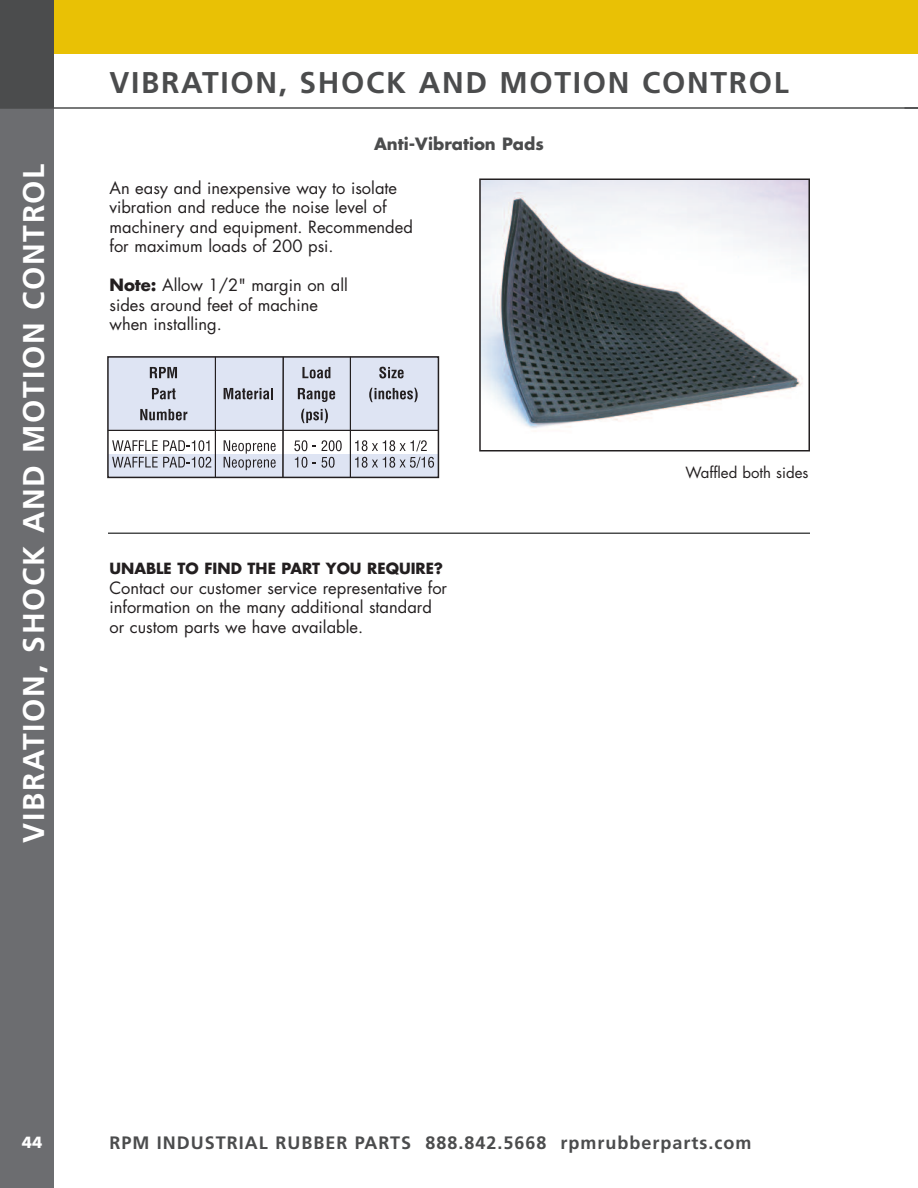
<style>
.page{position:relative;width:918px;height:1188px;background:#fff}
.page>*{position:absolute;margin:0;border:0;box-sizing:border-box;transform-origin:0 0}
.t1{font:700 30px "Frutiger";letter-spacing:.055em;color:#4b4c4d}
.t2{font:700 30px "Frutiger";letter-spacing:.055em;color:#fff}
.t3{font:700 18px "Frutiger";letter-spacing:.055em;color:#4b4c4d}
.t4{font:16.5px/19.5px "Futura";color:#231f20}
.t5{font:700 16.5px "Futura";color:#4b4c4d}
.t6{font:700 15px "Futura";color:#231f20}
.t7{font:15px "Futura";color:#231f20}
.t8{font:700 15px "Futura";color:#fff}
.s1{font-weight:700}
</style>
<div class="page">
<div style="left:0;top:0;width:918px;height:54px;background:#e9c105"></div>
<div style="left:0;top:0;width:54px;height:1188px;background:#6c6d70"></div>
<hr style="left:0;top:107px;width:918px;height:2px;background:#4b4c4d">
<div style="left:0;top:0;width:54px;height:108px;background:#4b4c4d"></div>
<img style="left:482px;top:181px;width:325px;height:247px">
<div style="left:479px;top:178px;width:331px;height:274px;border:2px solid #231f20"></div>
<div style="left:108px;top:454px;width:330px;height:23px;background:#dee4f3"></div>
<div style="left:108px;top:357px;width:330px;height:73px;background:#dee4f3"></div>
<svg style="left:112px;top:440px;width:97px;height:11px"></svg>
<svg style="left:294px;top:440px;width:13px;height:11px"></svg>
<svg style="left:322px;top:440px;width:20px;height:11px"></svg>
<svg style="left:355px;top:440px;width:72px;height:11px"></svg>
<svg style="left:112px;top:457px;width:99px;height:11px"></svg>
<svg style="left:224px;top:440px;width:52px;height:30px"></svg>
<svg style="left:295px;top:457px;width:12px;height:11px"></svg>
<svg style="left:313px;top:457px;width:22px;height:11px"></svg>
<svg style="left:355px;top:457px;width:79px;height:11px"></svg>
<hr style="left:108px;top:430px;width:330px;height:1px;background:#231f20">
<hr style="left:215px;top:357px;width:1px;height:120px;background:#231f20">
<hr style="left:282px;top:357px;width:2px;height:120px;background:#231f20">
<hr style="left:350px;top:357px;width:1px;height:120px;background:#231f20">
<div style="left:107px;top:356px;width:332px;height:122px;border:2px solid #231f20"></div>
<svg style="left:150px;top:367px;width:27px;height:11px"></svg>
<svg style="left:302px;top:367px;width:28px;height:11px"></svg>
<svg style="left:379px;top:367px;width:25px;height:11px"></svg>
<svg style="left:152px;top:388px;width:24px;height:11px"></svg>
<svg style="left:224px;top:388px;width:49px;height:11px"></svg>
<svg style="left:298px;top:388px;width:37px;height:14px"></svg>
<svg style="left:369px;top:388px;width:49px;height:14px"></svg>
<svg style="left:140px;top:409px;width:47px;height:11px"></svg>
<svg style="left:301px;top:409px;width:27px;height:14px"></svg>
<hr style="left:108px;top:532px;width:702px;height:2px;background:#4b4c4d">
<h1 class="t2" style="left:22px;top:843px;width:681px;rotate:-90deg">VIBRATION, SHOCK AND MOTION CONTROL</h1>
<h1 class="t1" style="left:110px;top:70px;width:681px">VIBRATION, SHOCK AND MOTION CONTROL</h1>
<p class="t5" style="left:374px;top:136px;width:171px">Anti-Vibration Pads</p>
<p class="t4" style="left:110px;top:179px;width:305px">An easy and inexpensive way to isolate vibration and reduce the noise level of machinery and equipment. Recommended for maximum loads of 200 psi.</p>
<p class="t4" style="left:109px;top:277px;width:240px"><span class="s1">Note:</span> Allow 1/2" margin on all sides around feet of machine when installing.</p>
<p class="t6" style="left:110px;top:562px;width:335px">UNABLE TO FIND THE PART YOU REQUIRE?</p>
<p class="t4" style="left:109px;top:579px;width:339px">Contact our customer service representative for information on the many additional standard or custom parts we have available.</p>
<p class="t7" style="left:686px;top:466px;width:124px">Waffled both sides</p>
<p class="t8" style="left:22px;top:1135px;width:22px">44</p>
<p class="t3" style="left:110px;top:1136px;width:643px">RPM INDUSTRIAL RUBBER PARTS 888.842.5668 rpmrubberparts.com</p>
</div>
